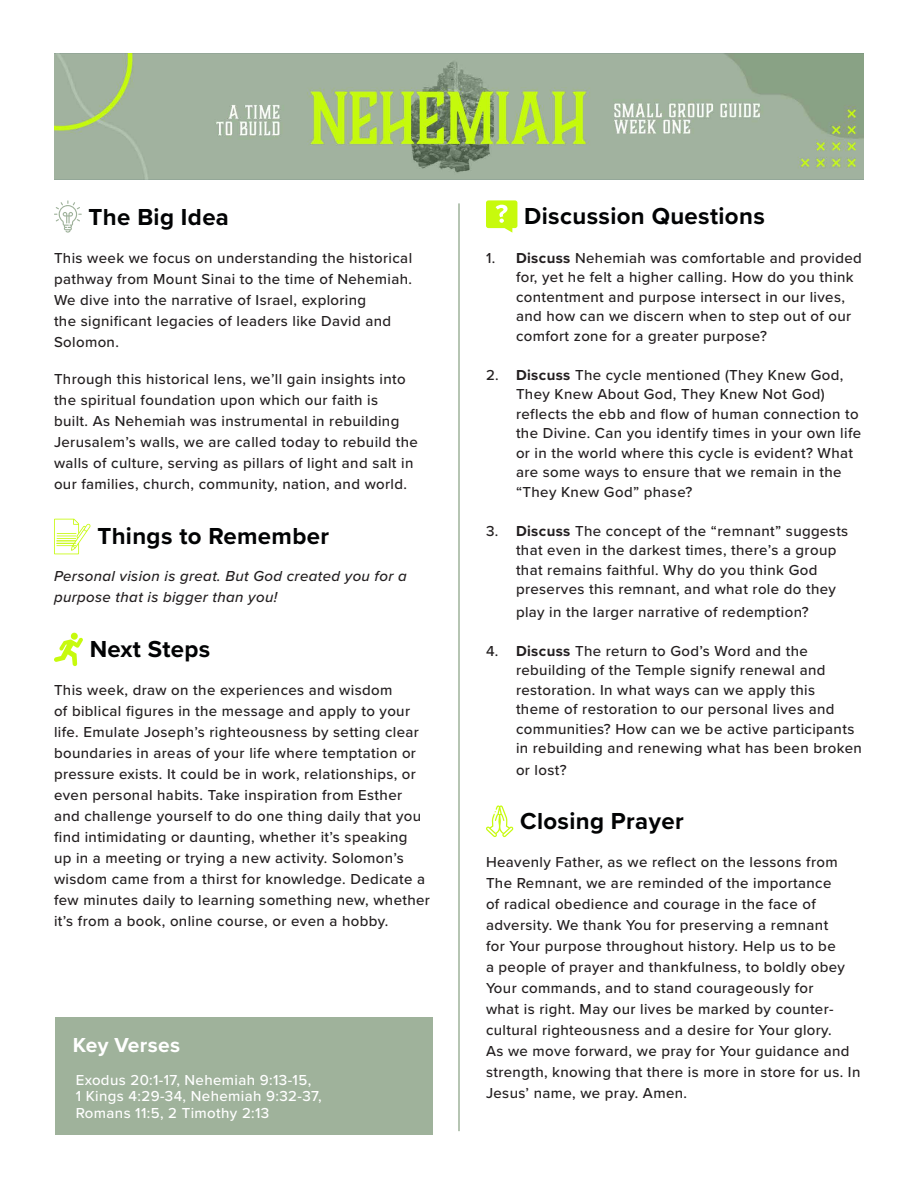
<style>
.page{position:relative;width:918px;height:1188px;background:#fff}
.page>*{position:absolute;margin:0;border:0;box-sizing:border-box;transform-origin:0 0}
.t1{font:700 24px "Proxima Nova";letter-spacing:.015em;color:#020304}
.t2{font:700 21px "Proxima Nova";letter-spacing:.015em;color:#fff}
.t3{font:500 15px/21px "Proxima Nova";letter-spacing:.025em;color:#231f20}
.t4{font:500 15px/16.5px "Proxima Nova";letter-spacing:.025em;color:#fff}
.t5{font:italic 500 15px/21px "Proxima Nova";letter-spacing:.025em;color:#231f20}
.s1{font-weight:700}
</style>
<div class="page">
<div style="left:55px;top:1017px;width:378px;height:118px;background:#9fb29b"></div>
<svg style="left:54px;top:200px;width:28px;height:33px"></svg>
<svg style="left:54px;top:519px;width:37px;height:35px"></svg>
<svg style="left:54px;top:632px;width:29px;height:34px"></svg>
<svg style="left:486px;top:200px;width:31px;height:33px"></svg>
<svg style="left:486px;top:805px;width:28px;height:32px"></svg>
<img style="left:54px;top:53px;width:810px;height:127px">
<hr style="left:458px;top:203px;width:2px;height:928px;background:#9fb29b">
<h1 class="t1" style="left:89px;top:199px;width:142px">The Big Idea</h1>
<p class="t3" style="left:54px;top:247px;width:360px">This week we focus on understanding the historical pathway from Mount Sinai to the time of Nehemiah.<br>We dive into the narrative of Israel, exploring<br>the significant legacies of leaders like David and Solomon.</p>
<p class="t3" style="left:54px;top:368px;width:365px">Through this historical lens, we’ll gain insights into the spiritual foundation upon which our faith is<br>built. As Nehemiah was instrumental in rebuilding Jerusalem’s walls, we are called today to rebuild the walls of culture, serving as pillars of light and salt in our families, church, community, nation, and world.</p>
<h1 class="t1" style="left:97px;top:518px;width:233px">Things to Remember</h1>
<p class="t5" style="left:54px;top:565px;width:354px">Personal vision is great. But God created you for a purpose that is bigger than you!</p>
<h1 class="t1" style="left:90px;top:631px;width:122px">Next Steps</h1>
<p class="t3" style="left:54px;top:679px;width:378px">This week, draw on the experiences and wisdom<br>of biblical figures in the message and apply to your life. Emulate Joseph’s righteousness by setting clear boundaries in areas of your life where temptation or pressure exists. It could be in work, relationships, or even personal habits. Take inspiration from Esther and challenge yourself to do one thing daily that you find intimidating or daunting, whether it’s speaking<br>up in a meeting or trying a new activity. Solomon’s wisdom came from a thirst for knowledge. Dedicate a few minutes daily to learning something new, whether it’s from a book, online course, or even a hobby.</p>
<h2 class="t2" style="left:73px;top:1029px;width:109px">Key Verses</h2>
<p class="t4" style="left:76px;top:1071px;width:247px">Exodus 20:1-17, Nehemiah 9:13-15,<br>1 Kings 4:29-34, Nehemiah 9:32-37,<br>Romans 11:5, 2 Timothy 2:13</p>
<h1 class="t1" style="left:524px;top:198px;width:242px">Discussion Questions</h1>
<p class="t3" style="left:516px;top:247px;width:347px;line-height:19.5px;text-indent:-30px">1. <span class="s1">Discuss</span> Nehemiah was comfortable and provided for, yet he felt a higher calling. How do you think contentment and purpose intersect in our lives, and how can we discern when to step out of our comfort zone for a greater purpose?</p>
<p class="t3" style="left:516px;top:364px;width:347px;line-height:19.5px;text-indent:-30px">2. <span class="s1">Discuss</span> The cycle mentioned (They Knew God, They Knew About God, They Knew Not God) reflects the ebb and flow of human connection to the Divine. Can you identify times in your own life or in the world where this cycle is evident? What are some ways to ensure that we remain in the “They Knew God” phase?</p>
<p class="t3" style="left:516px;top:520px;width:334px;line-height:19.5px;text-indent:-30px">3. <span class="s1">Discuss</span> The concept of the “remnant” suggests that even in the darkest times, there’s a group that remains faithful. Why do you think God preserves this remnant, and what role do they</p>
<p class="t3" style="left:516px;top:601px;width:294px">play in the larger narrative of redemption?</p>
<p class="t3" style="left:516px;top:640px;width:347px;line-height:19.5px;text-indent:-30px">4. <span class="s1">Discuss</span> The return to God’s Word and the rebuilding of the Temple signify renewal and restoration. In what ways can we apply this theme of restoration to our personal lives and communities? How can we be active participants in rebuilding and renewing what has been broken</p>
<p class="t3" style="left:516px;top:759px;width:52px">or lost?</p>
<h1 class="t1" style="left:520px;top:804px;width:165px">Closing Prayer</h1>
<p class="t3" style="left:486px;top:851px;width:376px">Heavenly Father, as we reflect on the lessons from The Remnant, we are reminded of the importance<br>of radical obedience and courage in the face of adversity. We thank You for preserving a remnant<br>for Your purpose throughout history. Help us to be<br>a people of prayer and thankfulness, to boldly obey Your commands, and to stand courageously for<br>what is right. May our lives be marked by counter&shy;cultural righteousness and a desire for Your glory.<br>As we move forward, we pray for Your guidance and strength, knowing that there is more in store for us. In Jesus’ name, we pray. Amen.</p>
</div>
